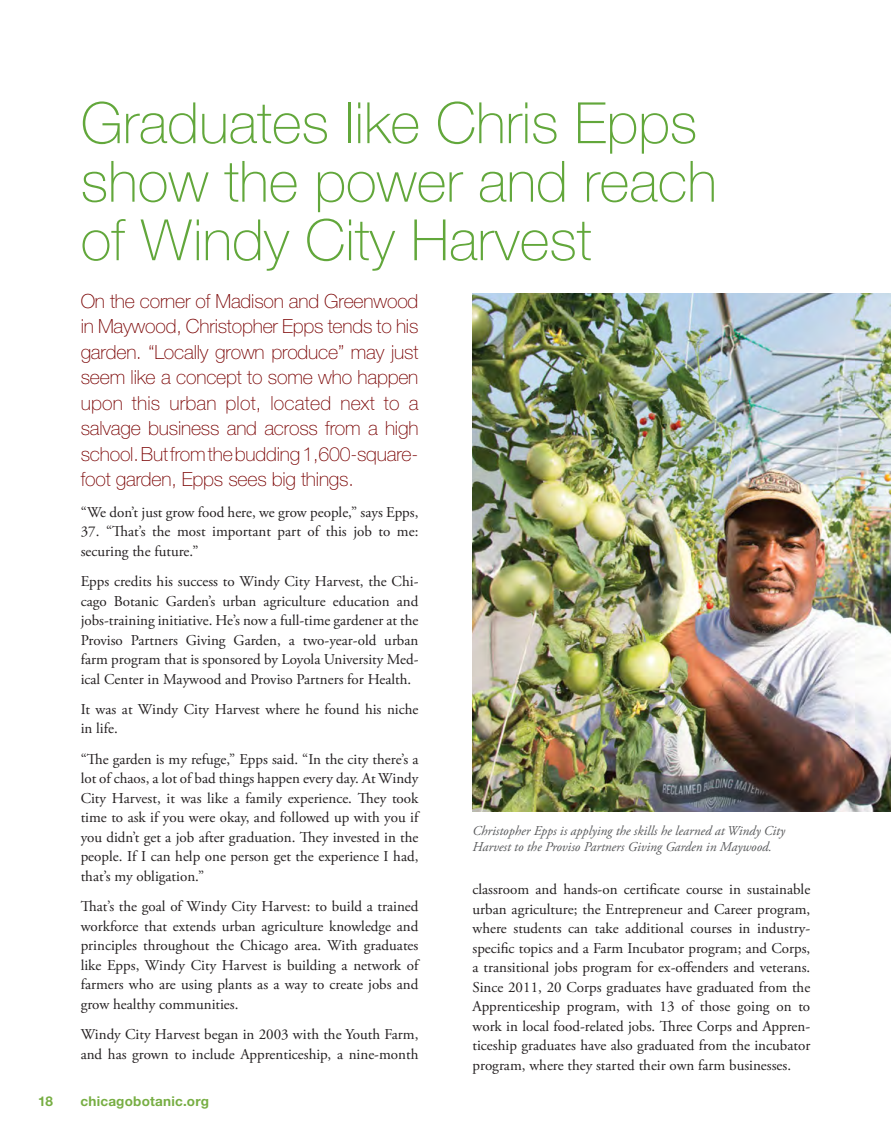
<style>
.page{position:relative;width:891px;height:1133px;background:#fff}
.page>*{position:absolute;margin:0;border:0;box-sizing:border-box;transform-origin:0 0}
.t1{font:100 57px/58.5px "Helvetica Neue LT Std";color:#62a73b}
.t2{font:100 19.5px/25.5px "Helvetica Neue LT Std";letter-spacing:-.01em;color:#790000;text-align:justify}
.t3{font:15px/19.5px "Adobe Garamond Pro";color:#231f20;text-align:justify}
.t4{font:italic 13.5px/16.5px "Adobe Garamond Pro";color:#58595b}
.t5{font:700 13.5px "Helvetica Neue LT Std";letter-spacing:.02em;color:#77ae43}
</style>
<div class="page">
<img style="left:472px;top:294px;width:418px;height:517px">
<h1 class="t1" style="left:81px;top:93px;width:637px">Graduates like Chris Epps show the power and reach of Windy City Harvest</h1>
<p class="t2" style="left:81px;top:288px;width:339px">On the corner of Madison and Greenwood in Maywood, Christopher Epps tends to his garden. “Locally grown produce” may just seem like a concept to some who happen upon this urban plot, located next to a salvage business and across from a high school. But from the budding 1,600-square&shy;foot garden, Epps sees big things.</p>
<p class="t3" style="left:81px;top:502px;width:339px">“We don’t just grow food here, we grow people,” says Epps,</p>
<p class="t3" style="left:81px;top:522px;width:339px">37. “That’s the most important part of this job to me: securing the future.”</p>
<p class="t3" style="left:81px;top:572px;width:339px">Epps credits his success to Windy City Harvest, the Chi&shy;cago Botanic Garden’s urban agriculture education and jobs-training initiative. He’s now a full-time gardener at the Proviso Partners Giving Garden, a two-year-old urban farm program that is sponsored by Loyola University Med&shy;ical Center in Maywood and Proviso Partners for Health.</p>
<p class="t3" style="left:81px;top:699px;width:339px">It was at Windy City Harvest where he found his niche in life.</p>
<p class="t3" style="left:81px;top:749px;width:339px">“The garden is my refuge,” Epps said. “In the city there’s a lot of chaos, a lot of bad things happen every day. At Windy City Harvest, it was like a family experience. They took time to ask if you were okay, and followed up with you if you didn’t get a job after graduation. They invested in the people. If I can help one person get the experience I had, that’s my obligation.”</p>
<p class="t3" style="left:81px;top:896px;width:339px">That’s the goal of Windy City Harvest: to build a trained workforce that extends urban agriculture knowledge and principles throughout the Chicago area. With graduates like Epps, Windy City Harvest is building a network of farmers who are using plants as a way to create jobs and grow healthy communities.</p>
<p class="t3" style="left:81px;top:1024px;width:339px">Windy City Harvest began in 2003 with the Youth Farm, and has grown to include Apprenticeship, a nine-month</p>
<p class="t4" style="left:472px;top:822px;width:314px">Christopher Epps is applying the skills he learned at Windy City<br>Harvest to the Proviso Partners Giving Garden in Maywood.</p>
<p class="t3" style="left:472px;top:879px;width:339px">classroom and hands-on certificate course in sustainable urban agriculture; the Entrepreneur and Career program, where students can take additional courses in industry&shy;specific topics and a Farm Incubator program; and Corps, a transitional jobs program for ex-offenders and veterans.<br>Since 2011, 20 Corps graduates have graduated from the Apprenticeship program, with 13 of those going on to work in local food-related jobs. Three Corps and Appren&shy;ticeship graduates have also graduated from the incubator program, where they started their own farm businesses.</p>
<p class="t5" style="left:38px;top:1092px;width:16px">18</p>
<p class="t5" style="left:80px;top:1092px;width:130px">chicagobotanic.org</p>
</div>
